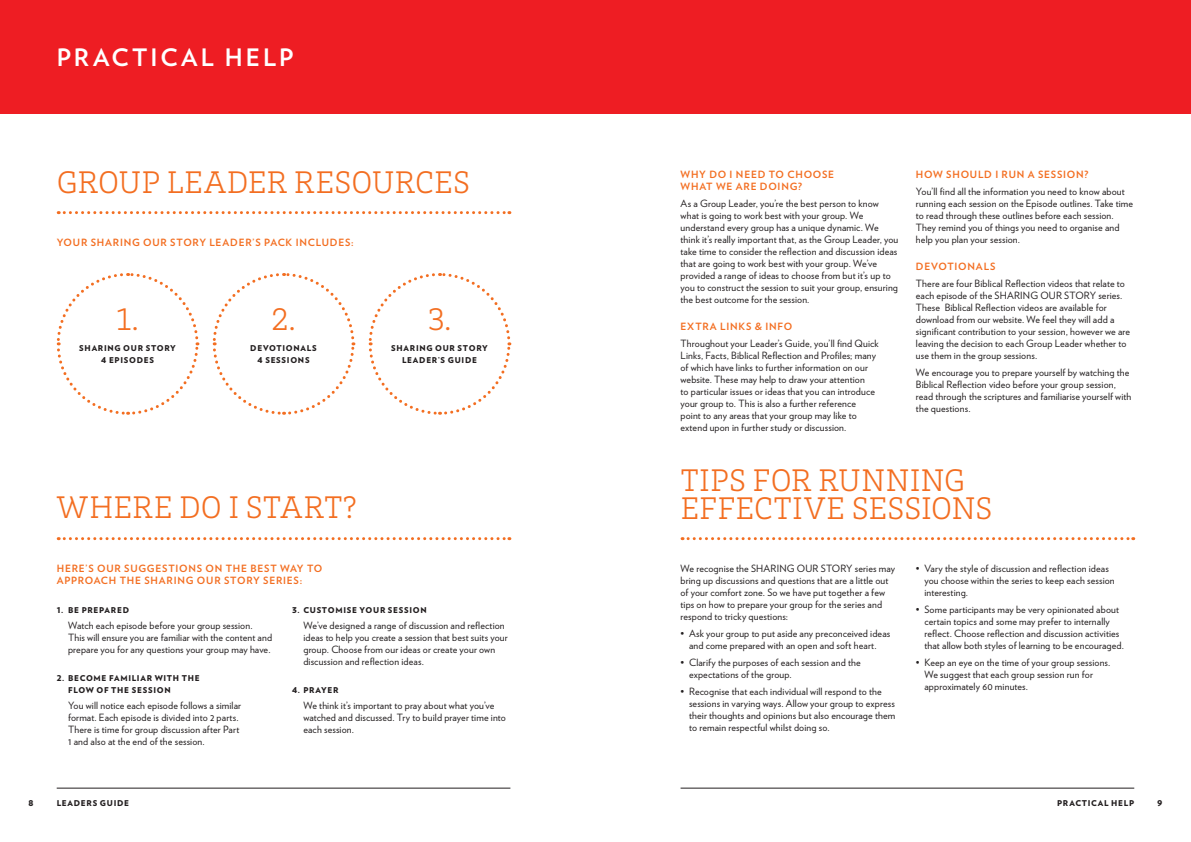
<style>
.page{position:relative;width:1191px;height:842px;background:#fff}
.page>*{position:absolute;margin:0;border:0;box-sizing:border-box;transform-origin:0 0}
.t1{font:300 32px/28px "Brix Slab";letter-spacing:.01em;color:#f36e21}
.t2{font:700 24px "Verlag";letter-spacing:.12em;color:#fff}
.t3{font:10px/12px "Verlag";letter-spacing:.01em;color:#231f20}
.t4{font:700 10px/12px "Verlag";letter-spacing:.075em;color:#f36e21}
.t5{font:900 8px/12px "Verlag";letter-spacing:.09em;color:#231f20;text-align:center}
</style>
<div class="page">
<div style="left:0;top:0;width:1191px;height:113px;background:#ee1d23"></div>
<svg style="left:56px;top:273px;width:144px;height:142px"></svg>
<svg style="left:212px;top:273px;width:144px;height:142px"></svg>
<svg style="left:368px;top:273px;width:144px;height:142px"></svg>
<svg style="left:58px;top:211px;width:452px;height:3px"></svg>
<svg style="left:58px;top:537px;width:452px;height:3px"></svg>
<svg style="left:682px;top:537px;width:451px;height:3px"></svg>
<hr style="left:57px;top:788px;width:453px;height:1px;background:#231f20">
<hr style="left:680px;top:788px;width:454px;height:1px;background:#231f20">
<h2 class="t2" style="left:57px;top:39px;width:238px">PRACTICAL HELP</h2>
<h1 class="t1" style="left:57px;top:167px;width:415px">GROUP LEADER RESOURCES</h1>
<p class="t4" style="left:57px;top:236px;width:298px">YOUR SHARING OUR STORY LEADER’S PACK INCLUDES:</p>
<h1 class="t1" style="left:117px;top:304px;width:23px">1.</h1>
<p class="t5" style="left:79px;top:342px;width:98px">SHARING OUR STORY<br>4 EPISODES</p>
<h1 class="t1" style="left:271px;top:304px;width:26px">2.</h1>
<p class="t5" style="left:250px;top:342px;width:68px">DEVOTIONALS<br>4 SESSIONS</p>
<h1 class="t1" style="left:428px;top:304px;width:25px">3.</h1>
<p class="t5" style="left:391px;top:342px;width:98px">SHARING OUR STORY<br>LEADER’S GUIDE</p>
<h1 class="t1" style="left:57px;top:492px;width:302px">WHERE DO I START?</h1>
<p class="t4" style="left:57px;top:562px;width:267px">HERE’S OUR SUGGESTIONS ON THE BEST WAY TO<br>APPROACH THE SHARING OUR STORY SERIES:</p>
<p class="t5" style="left:57px;top:604px;width:74px">1. BE PREPARED</p>
<p class="t3" style="left:68px;top:619px;width:206px">Watch each episode before your group session.<br>This will ensure you are familiar with the content and prepare you for any questions your group may have.</p>
<p class="t5" style="left:68px;top:672px;width:133px;text-align:left;text-indent:-11px">2. BECOME FAMILIAR WITH THE<br>FLOW OF THE SESSION</p>
<p class="t3" style="left:68px;top:699px;width:175px">You will notice each episode follows a similar format. Each episode is divided into 2 parts.<br>There is time for group discussion after Part 1 and also at the end of the session.</p>
<p class="t5" style="left:292px;top:604px;width:136px">3. CUSTOMISE YOUR SESSION</p>
<p class="t3" style="left:303px;top:619px;width:206px">We’ve designed a range of discussion and reflection ideas to help you create a session that best suits your group. Choose from our ideas or create your own discussion and reflection ideas.</p>
<p class="t5" style="left:292px;top:684px;width:48px">4. PRAYER</p>
<p class="t3" style="left:303px;top:699px;width:204px">We think it’s important to pray about what you’ve watched and discussed. Try to build prayer time into each session.</p>
<p class="t4" style="left:680px;top:168px;width:155px">WHY DO I NEED TO CHOOSE<br>WHAT WE ARE DOING?</p>
<p class="t3" style="left:680px;top:197px;width:219px">As a Group Leader, you’re the best person to know what is going to work best with your group. We understand every group has a unique dynamic. We think it’s really important that, as the Group Leader, you take time to consider the reflection and discussion ideas that are going to work best with your group. We’ve provided a range of ideas to choose from but it’s up to you to construct the session to suit your group, ensuring the best outcome for the session.</p>
<p class="t4" style="left:680px;top:320px;width:113px">EXTRA LINKS &amp; INFO</p>
<p class="t3" style="left:680px;top:337px;width:200px">Throughout your Leader’s Guide, you’ll find Quick Links, Facts, Biblical Reflection and Profiles; many of which have links to further information on our website. These may help to draw your attention<br>to particular issues or ideas that you can introduce your group to. This is also a further reference point to any areas that your group may like to extend upon in further study or discussion.</p>
<p class="t4" style="left:916px;top:168px;width:174px">HOW SHOULD I RUN A SESSION?</p>
<p class="t3" style="left:916px;top:185px;width:219px">You’ll find all the information you need to know about running each session on the Episode outlines. Take time to read through these outlines before each session.<br>They remind you of things you need to organise and help you plan your session.</p>
<p class="t4" style="left:916px;top:260px;width:81px">DEVOTIONALS</p>
<p class="t3" style="left:916px;top:277px;width:216px">There are four Biblical Reflection videos that relate to each episode of the SHARING OUR STORY series.<br>These Biblical Reflection videos are available for download from our website. We feel they will add a significant contribution to your session, however we are leaving the decision to each Group Leader whether to use them in the group sessions.</p>
<p class="t3" style="left:916px;top:366px;width:217px">We encourage you to prepare yourself by watching the Biblical Reflection video before your group session, read through the scriptures and familiarise yourself with the questions.</p>
<h1 class="t1" style="left:681px;top:465px;width:313px">TIPS FOR RUNNING<br>EFFECTIVE SESSIONS</h1>
<p class="t3" style="left:680px;top:562px;width:216px">We recognise the SHARING OUR STORY series may bring up discussions and questions that are a little out of your comfort zone. So we have put together a few tips on how to prepare your group for the series and respond to tricky questions:</p>
<p class="t3" style="left:680px;top:627px;width:211px;text-align:center">• Ask your group to put aside any preconceived ideas and come prepared with an open and soft heart.</p>
<p class="t3" style="left:689px;top:656px;width:173px;text-indent:-8px">• Clarify the purposes of each session and the expectations of the group.</p>
<p class="t3" style="left:689px;top:685px;width:208px;text-indent:-8px">• Recognise that each individual will respond to the sessions in varying ways. Allow your group to express their thoughts and opinions but also encourage them to remain respectful whilst doing so.</p>
<p class="t3" style="left:924px;top:562px;width:192px;text-indent:-8px">• Vary the style of discussion and reflection ideas you choose within the series to keep each session interesting.</p>
<p class="t3" style="left:924px;top:603px;width:201px;text-indent:-8px">• Some participants may be very opinionated about certain topics and some may prefer to internally reflect. Choose reflection and discussion activities that allow both styles of learning to be encouraged.</p>
<p class="t3" style="left:924px;top:656px;width:188px;text-indent:-8px">• Keep an eye on the time of your group sessions.<br>We suggest that each group session run for approximately 60 minutes.</p>
<p class="t5" style="left:28px;top:796px;width:7px">8</p>
<p class="t5" style="left:57px;top:796px;width:74px">LEADERS GUIDE</p>
<p class="t5" style="left:1157px;top:796px;width:7px">9</p>
<p class="t5" style="left:1057px;top:796px;width:79px">PRACTICAL HELP</p>
</div>
